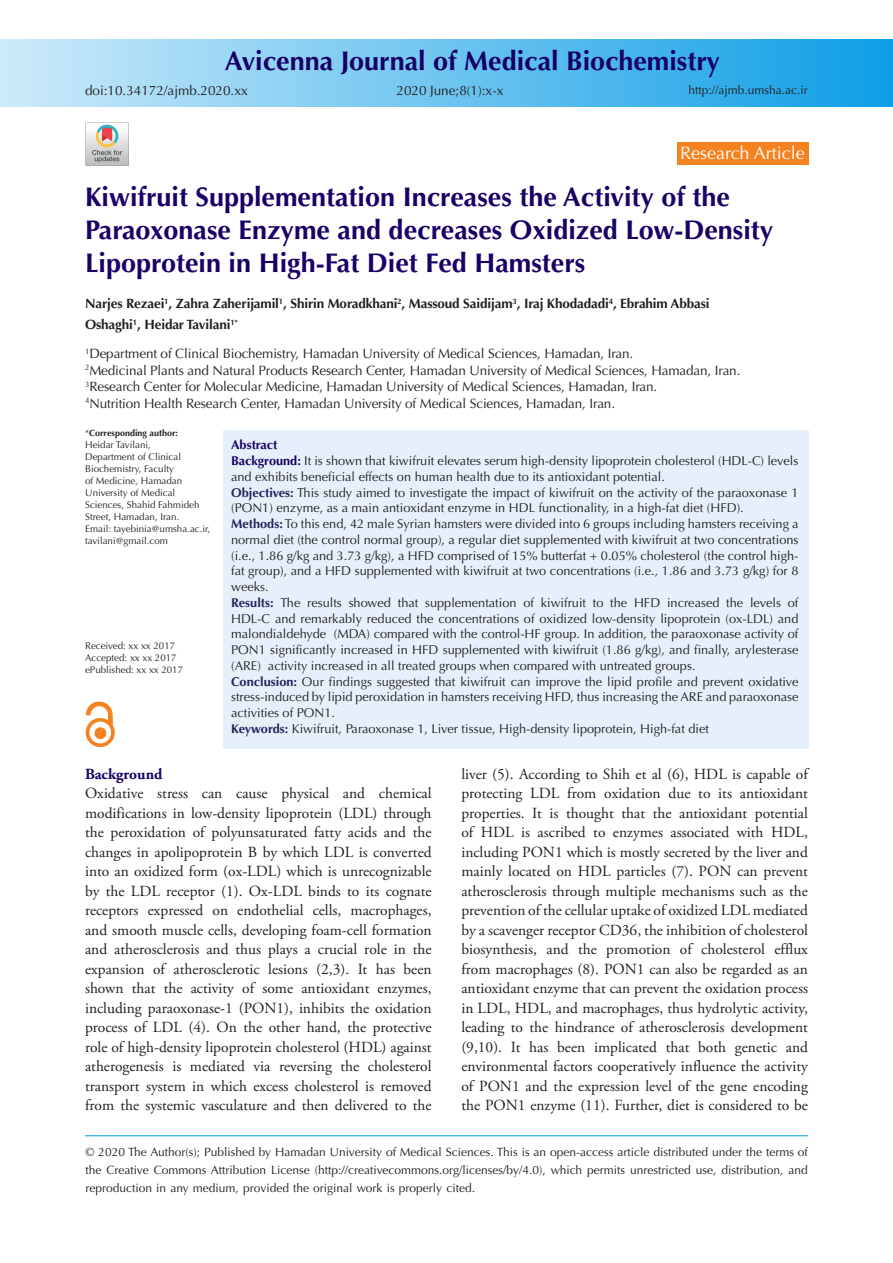
<style>
.page{position:relative;width:893px;height:1263px;background:#fff}
.page>*{position:absolute;margin:0;border:0;box-sizing:border-box;transform-origin:0 0}
.t1{font:700 27px/33px "Optima LT Std";color:#190066}
.t2{font:18px "Optima LT Std";color:#fff}
.t3{font:15.45px/19.5px "Adobe Garamond Pro";color:#231f20;text-align:justify}
.heading_1{font:700 15.45px "Adobe Garamond Pro";color:#190066}
.t4{font:13.5px "Optima LT Std";letter-spacing:-.01em;color:#231f20}
.t5{font:700 13.5px/21px "Optima LT Std";letter-spacing:-.01em;color:#231f20}
.t6{font:12.75px/15.8px "Optima LT Std";color:#231f20;text-align:justify}
.t7{font:700 12.75px "Optima LT Std";color:#190066}
.t8{font:12px/18px "Optima LT Std";color:#221e1f;text-align:justify}
.t9{font:12px "Optima LT Std";color:#231f20}
.t10{font:9.75px/12px "Optima LT Std";color:#231f20}
.t11{font:700 9px "Optima LT Std";color:#231f20}
.s1{font-weight:400}
.s2{font-weight:700;color:#190166}
.s3{font-weight:700;color:#27235f}
.s4{color:#231f20}
</style>
<div class="page">
<div style="left:0;top:39px;width:893px;height:68px;background:linear-gradient(to right,#cdebf9,#0e9ee6)"></div>
<hr style="left:85px;top:1135px;width:723px;height:1px;background:#0099e5">
<div style="left:677px;top:143px;width:131px;height:22px;background:#f58220"></div>
<div style="left:223px;top:429px;width:585px;height:319px;background:#e6f0fa"></div>
<div style="left:95px;top:728px;width:11px;height:11px;background:#f58220;border-radius:50%"></div>
<div style="left:95px;top:728px;width:11px;height:11px;border:1px solid #f58220;border-radius:50%"></div>
<div style="left:86px;top:718px;width:29px;height:29px;border:4px solid #f58220;border-radius:50%"></div>
<svg style="left:86px;top:702px;width:26px;height:24px"></svg>
<img style="left:85px;top:122px;width:43px;height:43px">
<p class="t1" style="left:225px;top:45px;width:497px">Avicenna Journal of Medical Biochemistry</p>
<p class="t4" style="left:85px;top:83px;width:164px">doi:10.34172/ajmb.2020.xx</p>
<p class="t4" style="left:396px;top:83px;width:109px">2020 June;8(1):x-x</p>
<p class="t9" style="left:688px;top:83px;width:121px">http://ajmb.umsha.ac.ir</p>
<p class="t2" style="left:680px;top:143px;width:126px">Research Article</p>
<p class="t1" style="left:85px;top:181px;width:690px">Kiwifruit Supplementation Increases the Activity of the<br>Paraoxonase Enzyme and decreases Oxidized Low-Density<br>Lipoprotein in High-Fat Diet Fed Hamsters</p>
<p class="t5" style="left:85px;top:293px;width:626px">Narjes Rezaei<sup>1</sup>, Zahra Zaherijamil<sup>1</sup>, Shirin Moradkhani<sup>2</sup>, Massoud Saidijam<sup>3</sup>, Iraj Khodadadi<sup>4</sup>, Ebrahim Abbasi<br>Oshaghi<sup>1</sup>, Heidar Tavilani<sup>1*</sup></p>
<p class="t4" style="left:85px;top:346px;width:550px"><sup>1</sup>Department of Clinical Biochemistry, Hamadan University of Medical Sciences, Hamadan, Iran.</p>
<p class="t4" style="left:85px;top:362px;width:657px"><sup>2</sup>Medicinal Plants and Natural Products Research Center, Hamadan University of Medical Sciences, Hamadan, Iran.</p>
<p class="t4" style="left:85px;top:379px;width:574px"><sup>3</sup>Research Center for Molecular Medicine, Hamadan University of Medical Sciences, Hamadan, Iran.</p>
<p class="t4" style="left:85px;top:395px;width:531px"><sup>4</sup>Nutrition Health Research Center, Hamadan University of Medical Sciences, Hamadan, Iran.</p>
<p class="t11" style="left:85px;top:428px;width:94px"><span class="s1">*</span>Corresponding author:</p>
<p class="t10" style="left:85px;top:439px;width:67px">Heidar Tavilani,</p>
<p class="t10" style="left:85px;top:451px;width:116px">Department of Clinical<br>Biochemistry, Faculty<br>of Medicine, Hamadan<br>University of Medical<br>Sciences, Shahid Fahmideh<br>Street, Hamadan, Iran.</p>
<p class="t10" style="left:85px;top:523px;width:127px">Email: tayebinia@umsha.ac.ir, tavilani@gmail.com</p>
<p class="t10" style="left:85px;top:639px;width:92px">Received: xx xx 2017</p>
<p class="t10" style="left:85px;top:651px;width:93px">Accepted: xx xx 2017</p>
<p class="t10" style="left:85px;top:663px;width:100px">ePublished: xx xx 2017</p>
<p class="t7" style="left:231px;top:438px;width:48px">Abstract</p>
<p class="t6" style="left:231px;top:453px;width:569px"><span class="s2">Background:</span> It is shown that kiwifruit elevates serum high-density lipoprotein cholesterol (HDL-C) levels and exhibits beneficial effects on human health due to its antioxidant potential.</p>
<p class="t6" style="left:231px;top:485px;width:569px"><span class="s3">Objectives:</span> This study aimed to investigate the impact of kiwifruit on the activity of the paraoxonase 1 (PON1) enzyme, as a main antioxidant enzyme in HDL functionality, in a high-fat diet (HFD).</p>
<p class="t6" style="left:231px;top:516px;width:569px"><span class="s3">Methods:</span> To this end, 42 male Syrian hamsters were divided into 6 groups including hamsters receiving a normal diet (the control normal group), a regular diet supplemented with kiwifruit at two concentrations (i.e., 1.86 g/kg and 3.73 g/kg), a HFD comprised of 15% butterfat + 0.05% cholesterol (the control high&shy;fat group), and a HFD supplemented with kiwifruit at two concentrations (i.e., 1.86 and 3.73 g/kg) for 8 weeks.</p>
<p class="t6" style="left:231px;top:595px;width:569px"><span class="s3">Results:</span> The results showed that supplementation of kiwifruit to the HFD increased the levels of HDL-C and remarkably reduced the concentrations of oxidized low-density lipoprotein (ox-LDL) and malondialdehyde (MDA) compared with the control-HF group. In addition, the paraoxonase activity of PON1 significantly increased in HFD supplemented with kiwifruit (1.86 g/kg), and finally, arylesterase (ARE) activity increased in all treated groups when compared with untreated groups.</p>
<p class="t6" style="left:231px;top:674px;width:569px"><span class="s3">Conclusion:</span> Our findings suggested that kiwifruit can improve the lipid profile and prevent oxidative stress-induced by lipid peroxidation in hamsters receiving HFD, thus increasing the ARE and paraoxonase activities of PON1.</p>
<p class="t6" style="left:231px;top:721px;width:479px"><span class="s3">Keywords:</span> Kiwifruit, Paraoxonase 1, Liver tissue, High-density lipoprotein, High-fat diet</p>
<p class="heading_1" style="left:85px;top:765px;width:79px">Background</p>
<p class="t3" style="left:85px;top:784px;width:348px">Oxidative stress can cause physical and chemical modifications in low-density lipoprotein (LDL) through the peroxidation of polyunsaturated fatty acids and the changes in apolipoprotein B by which LDL is converted into an oxidized form (ox-LDL) which is unrecognizable by the LDL receptor (1). Ox-LDL binds to its cognate receptors expressed on endothelial cells, macrophages, and smooth muscle cells, developing foam-cell formation and atherosclerosis and thus plays a crucial role in the expansion of atherosclerotic lesions (2,3). It has been shown that the activity of some antioxidant enzymes, including paraoxonase-1 (PON1), inhibits the oxidation process of LDL (4). On the other hand, the protective role of high-density lipoprotein cholesterol (HDL) against atherogenesis is mediated via reversing the cholesterol transport system in which excess cholesterol is removed from the systemic vasculature and then delivered to the</p>
<p class="t3" style="left:461px;top:765px;width:348px">liver (5). According to Shih et al (6), HDL is capable of protecting LDL from oxidation due to its antioxidant properties. It is thought that the antioxidant potential of HDL is ascribed to enzymes associated with HDL, including PON1 which is mostly secreted by the liver and mainly located on HDL particles (7). PON can prevent atherosclerosis through multiple mechanisms such as the prevention of the cellular uptake of oxidized LDL mediated by a scavenger receptor CD36, the inhibition of cholesterol biosynthesis, and the promotion of cholesterol efflux from macrophages (8). PON1 can also be regarded as an antioxidant enzyme that can prevent the oxidation process in LDL, HDL, and macrophages, thus hydrolytic activity, leading to the hindrance of atherosclerosis development (9,10). It has been implicated that both genetic and environmental factors cooperatively influence the activity of PON1 and the expression level of the gene encoding the PON1 enzyme (11). Further, diet is considered to be</p>
<p class="t8" style="left:85px;top:1143px;width:724px"><span class="s4">© 2020 The Author(s); Published by Hamadan University of Medical Sciences.</span> This is an open-access article distributed under the terms of the Creative Commons Attribution License (http://creativecommons.org/licenses/by/4.0), which permits unrestricted use, distribution, and reproduction in any medium, provided the original work is properly cited.</p>
</div>
